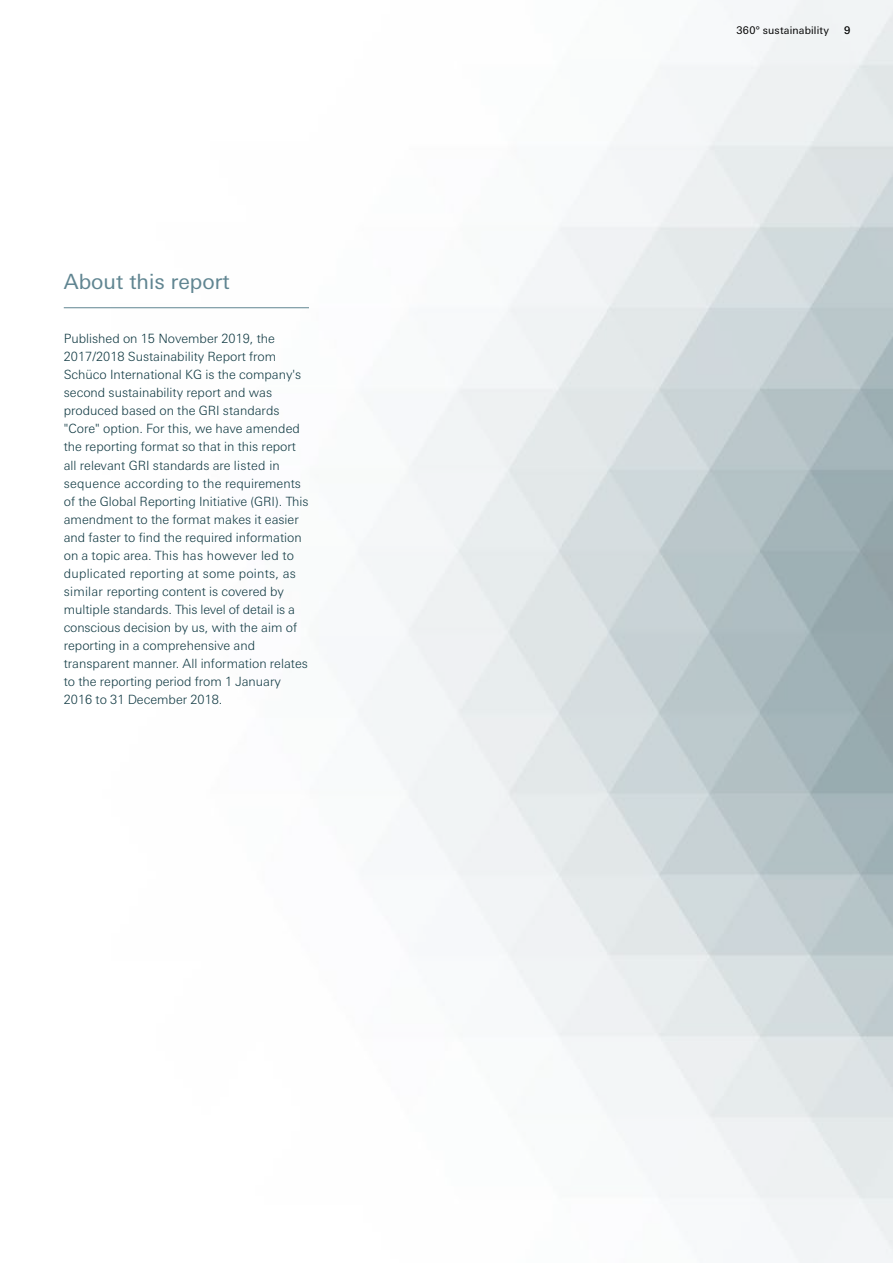
<style>
.page{position:relative;width:893px;height:1263px;background:#fff}
.page>*{position:absolute;margin:0;border:0;box-sizing:border-box;transform-origin:0 0}
.t1{font:21px "Univers For Schueco 430 Reg";color:#608591}
.t2{font:300 12.75px/18px "Univers For Schueco 330";color:#113a43}
.t3{font:10.5px "Univers For Schueco 430 Reg";letter-spacing:.015em;color:#000}
.t4{font:10.5px "Univers For Schueco 530 Med";color:#000}
</style>
<div class="page">
<hr style="left:64px;top:307px;width:245px;height:1px;background:#608591">
<h1 class="t1" style="left:64px;top:270px;width:167px">About this report</h1>
<p class="t2" style="left:64px;top:330px;width:246px">Published on 15 November 2019, the 2017/2018 Sustainability Report from Schüco International KG is the company's second sustainability report and was produced based on the GRI standards "Core" option. For this, we have amended the reporting format so that in this report all relevant GRI standards are listed in sequence according to the requirements of the Global Reporting Initiative (GRI). This amendment to the format makes it easier and faster to find the required information on a topic area. This has however led to duplicated reporting at some points, as similar reporting content is covered by multiple standards. This level of detail is a conscious decision by us, with the aim of reporting in a comprehensive and transparent manner. All information relates to the reporting period from 1 January 2016 to 31 December 2018.</p>
<p class="t3" style="left:736px;top:24px;width:94px">360° sustainability</p>
<p class="t4" style="left:844px;top:24px;width:8px">9</p>
</div>
